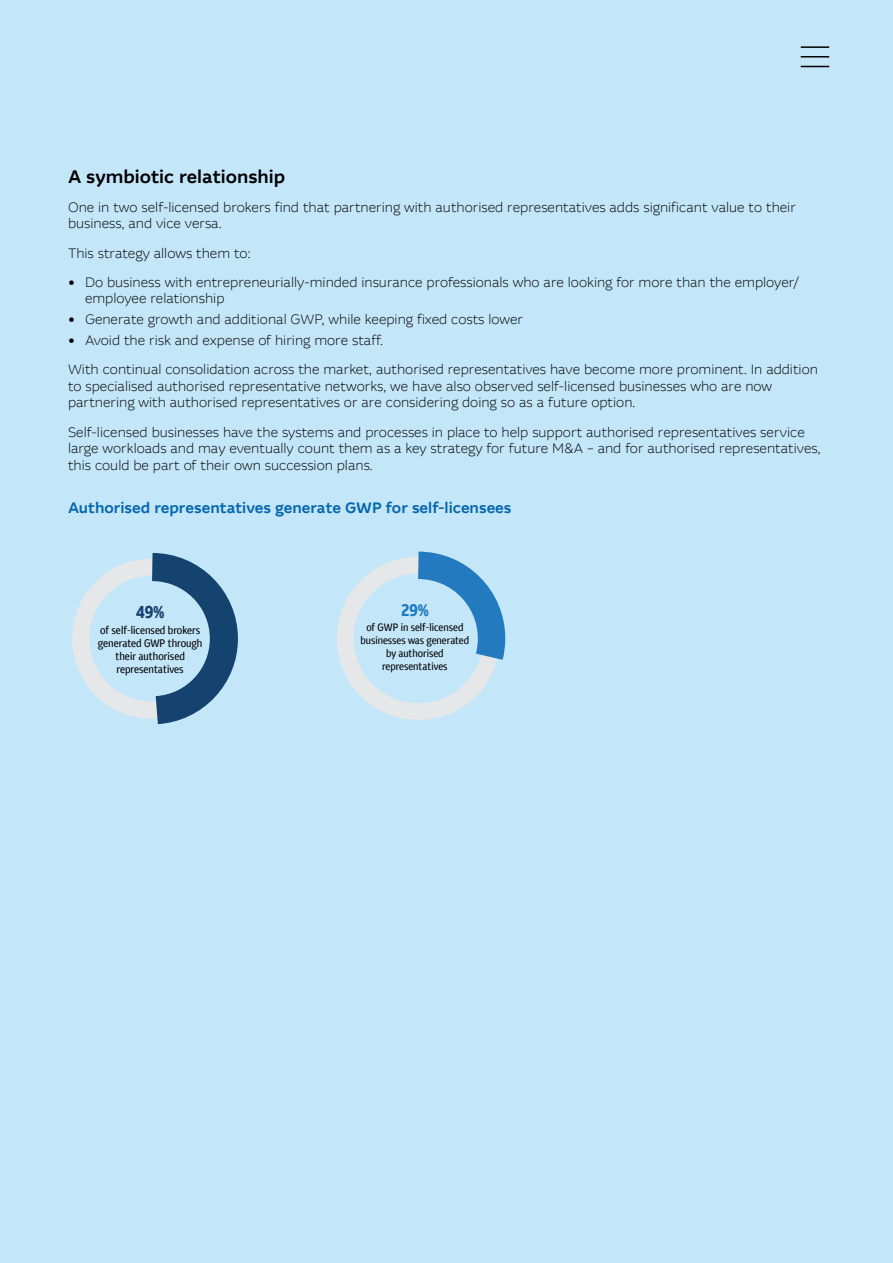
<style>
.page{position:relative;width:893px;height:1263px;background:#c4e6f9}
.page>*{position:absolute;margin:0;border:0;box-sizing:border-box;transform-origin:0 0}
.t1{font:500 18px "MCQ Global";color:#000}
.t2{font:700 condensed 17.1px "MCQ Global";color:#16416f}
.t3{font:700 condensed 16.8px "MCQ Global";color:#1d7abf}
.t4{font:500 15px "MCQ Global";color:#0567ad}
.t5{font:300 13.5px/16.5px "MCQ Global";color:#000}
.t6{font:condensed 10.95px/13px "MCQ Global";color:#000;text-align:center}
.t7{font:condensed 10.65px/12.8px "MCQ Global";color:#000;text-align:center}
.s1{font-size:20.25px}
</style>
<div class="page">
<svg style="left:338px;top:551px;width:168px;height:167px"></svg>
<svg style="left:72px;top:553px;width:166px;height:170px"></svg>
<hr style="left:801px;top:46px;width:28px;height:2px;background:#000">
<svg style="left:801px;top:56px;width:28px;height:1px"></svg>
<svg style="left:801px;top:66px;width:28px;height:1px"></svg>
<h1 class="t1" style="left:68px;top:165px;width:219px">A symbiotic relationship</h1>
<p class="t5" style="left:68px;top:199px;width:729px">One in two self-licensed brokers find that partnering with authorised representatives adds significant value to their business, and vice versa.</p>
<p class="t5" style="left:68px;top:245px;width:184px">This strategy allows them to:</p>
<p class="t5" style="left:85px;top:274px;width:715px;text-indent:-17px"><span class="s1">•</span> Do business with entrepreneurially-minded insurance professionals who are looking for more than the employer/ employee relationship</p>
<p class="t5" style="left:68px;top:311px;width:457px"><span class="s1">•</span> Generate growth and additional GWP, while keeping fixed costs lower</p>
<p class="t5" style="left:68px;top:326px;width:751px;line-height:29.2px"><span class="s1">•</span> Avoid the risk and expense of hiring more staff.<br>With continual consolidation across the market, authorised representatives have become more prominent. In addition</p>
<p class="t5" style="left:68px;top:378px;width:706px">to specialised authorised representative networks, we have also observed self-licensed businesses who are now partnering with authorised representatives or are considering doing so as a future option.</p>
<p class="t5" style="left:68px;top:424px;width:754px">Self-licensed businesses have the systems and processes in place to help support authorised representatives service large workloads and may eventually count them as a key strategy for future M&amp;A – and for authorised representatives, this could be part of their own succession plans.</p>
<p class="t4" style="left:68px;top:498px;width:445px">Authorised representatives generate GWP for self-licensees</p>
<p class="t2" style="left:136px;top:601px;width:29px">49%</p>
<p class="t6" style="left:98px;top:624px;width:106px">of self-licensed brokers generated GWP through their authorised representatives</p>
<p class="t3" style="left:401px;top:599px;width:29px">29%</p>
<p class="t7" style="left:361px;top:621px;width:110px">of GWP in self-licensed businesses was generated by authorised representatives</p>
</div>
